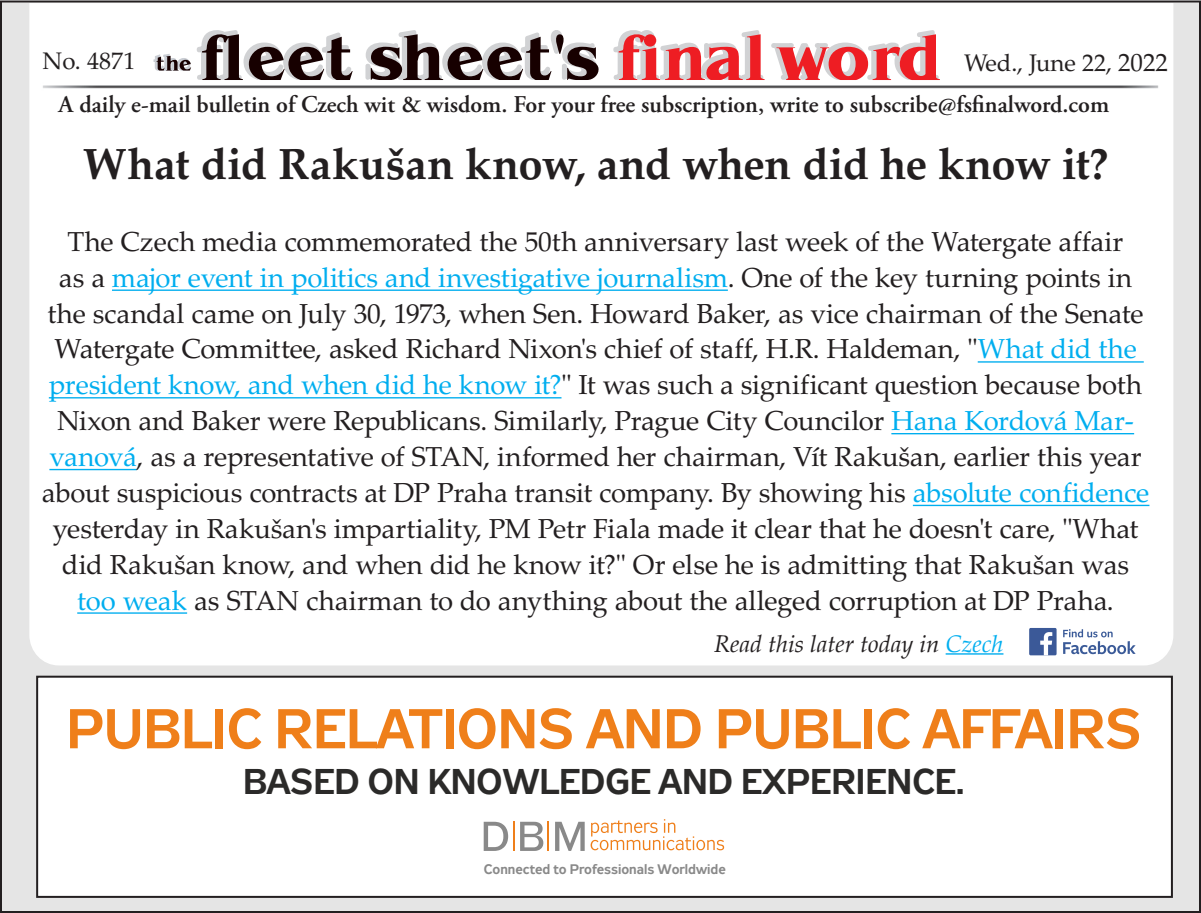
<style>
.page{position:relative;width:1201px;height:913px;background:#fff}
.page>*{position:absolute;margin:0;border:0;box-sizing:border-box;transform-origin:0 0}
.t1{font:55.8px "Zeppelin 33";color:#ef7f1a}
.t2{font:700 43.6px "Palatino LTCE";color:#231f20}
.t3{font:35.6px "Zeppelin 33";color:#2b2a29}
.t4{font:27.6px/35.8px "Palatino LTCE";letter-spacing:-.01em;color:#231f20;text-align:center}
.t5{font:600 24px "Adobe Garamond Pro";color:#231f20}
.t6{font:italic 24px "Palatino";color:#231f20}
.t7{font:24px "Palatino LTCE";color:#231f20}
.t8{font:13.8px "Zeppelin 33";color:#898989}
.s1{font-size:25px}
.s2{color:#00aeef}
</style>
<div class="page">
<div style="left:1px;top:1px;width:1198px;height:910px;background:#e5e5e5"></div>
<div style="left:28px;top:1px;width:1146px;height:665px;background:#fff"></div>
<img style="left:40px;top:83px;width:1120px;height:7px">
<svg style="left:153px;top:30px;width:446px;height:50px;background:#aaa3a4"></svg>
<svg style="left:611px;top:30px;width:328px;height:50px;background:#eda0a3"></svg>
<hr style="left:945px;top:653px;width:58px;height:1px;background:#00aeef">
<svg style="left:1062px;top:629px;width:73px;height:25px;background:#c8d1e2"></svg>
<div style="left:1028px;top:627px;width:28px;height:28px;background:#3b5998;border-radius:2px"></div>
<svg style="left:1040px;top:632px;width:12px;height:23px"></svg>
<hr style="left:112px;top:289px;width:615px;height:2px;background:#00aeef">
<hr style="left:977px;top:361px;width:166px;height:1px;background:#00aeef">
<hr style="left:49px;top:397px;width:512px;height:1px;background:#00aeef">
<hr style="left:891px;top:433px;width:242px;height:1px;background:#00aeef">
<hr style="left:49px;top:468px;width:87px;height:2px;background:#00aeef">
<hr style="left:912px;top:504px;width:237px;height:2px;background:#00aeef">
<hr style="left:77px;top:612px;width:110px;height:1px;background:#00aeef">
<div style="left:37px;top:676px;width:1134px;height:220px;background:#fff"></div>
<svg style="left:483px;top:821px;width:101px;height:29px"></svg>
<svg style="left:590px;top:819px;width:134px;height:31px"></svg>
<hr style="left:512px;top:821px;width:2px;height:29px;background:#ef7f1a">
<hr style="left:547px;top:821px;width:2px;height:29px;background:#ef7f1a">
<div style="left:36px;top:675px;width:1136px;height:222px;border:2px solid #231f20"></div>
<p class="t7" style="left:42px;top:47px;width:94px">No. 4871</p>
<p class="t7" style="left:963px;top:49px;width:205px">Wed., June 22, <span class="s1">2022</span></p>
<p class="t5" style="left:59px;top:90px;width:1051px">A daily e-mail bulletin of Czech wit &amp; wisdom. For your free subscription, write to subscribe@fsfinalword.com</p>
<p class="t2" style="left:83px;top:138px;width:1027px">What did Rakušan know, and when did he know it?</p>
<p class="t4" style="left:42px;top:224px;width:1108px">The Czech media commemorated the 50th anniversary last week of the Watergate affair<br>as a <span class="s2">major event in politics and investigative journalism</span>. One of the key turning points in the scandal came on July 30, 1973, when Sen. Howard Baker, as vice chairman of the Senate Watergate Committee, asked Richard Nixon's chief of staff, H.R. Haldeman, "<span class="s2">What did the president know, and when did he know it?</span>" It was such a significant question because both Nixon and Baker were Republicans. Similarly, Prague City Councilor <span class="s2">Hana Kordová Mar&shy;vanová</span>, as a representative of STAN, informed her chairman, Vít Rakušan, earlier this year about suspicious contracts at DP Praha transit company. By showing his <span class="s2">absolute confidence </span>yesterday in Rakušan's impartiality, PM Petr Fiala made it clear that he doesn't care, "What did Rakušan know, and when did he know it?" Or else he is admitting that Rakušan was <span class="s2">too weak</span> as STAN chairman to do anything about the alleged corruption at DP Praha.</p>
<p class="t6" style="left:714px;top:623px;width:291px">Read this later today in <span class="s2">Czech</span></p>
<p class="t1" style="left:66px;top:697px;width:1076px">PUBLIC RELATIONS AND PUBLIC AFFAIRS</p>
<p class="t3" style="left:243px;top:760px;width:723px">BASED ON KNOWLEDGE AND EXPERIENCE.</p>
<p class="t8" style="left:484px;top:861px;width:243px">Connected to Professionals Worldwide</p>
</div>
